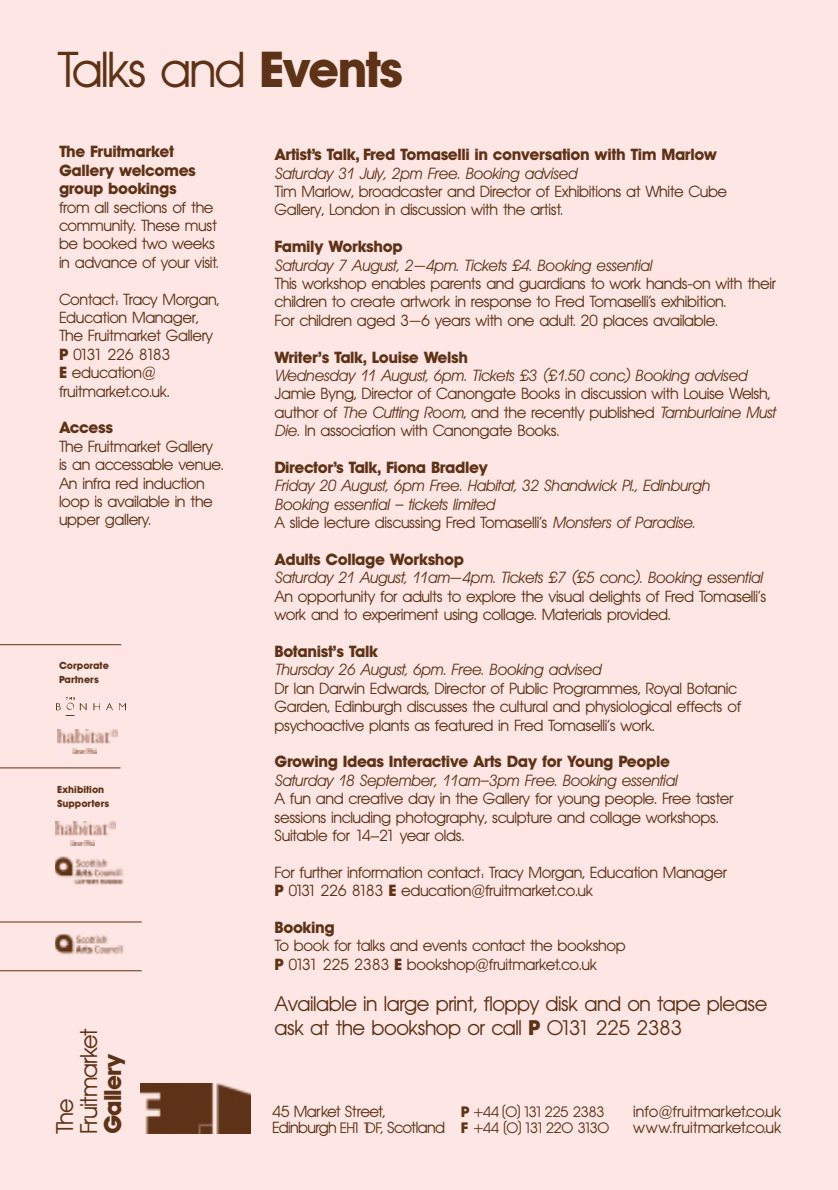
<style>
.page{position:relative;width:838px;height:1190px;background:#fde6e3}
.page>*{position:absolute;margin:0;border:0;box-sizing:border-box;transform-origin:0 0}
.t1{font:50px "Avant Garde BQ";letter-spacing:-.04em;color:#5e3217}
.t2{font:24px/24px "Avant Garde BQ";letter-spacing:-.04em;color:#5e3217}
.t3{font:700 24px "Avant Garde BQ";letter-spacing:-.04em;color:#5e3217}
.t4{font:21px/24px "Avant Garde BQ";letter-spacing:-.025em;color:#5e3217}
.t5{font:16px/18.4px "Avant Garde BQ";letter-spacing:-.025em;color:#5e3217}
.t6{font:italic 16px/18.4px "Avant Garde BQ";letter-spacing:-.015em;color:#5e3217}
.t7{font:700 16px/18.4px "Avant Garde BQ";letter-spacing:-.025em;color:#5e3217}
.t8{font:16px/16px "Avant Garde BQ";color:#5e3217}
.t9{font:16px "Avant Garde Two BQ";letter-spacing:-.12em;color:#5e3217}
.t10{font:15px/16px "Avant Garde BQ";letter-spacing:-.04em;color:#5e3217}
.t11{font:700 10px/14px "Avant Garde BQ";color:#5e3217}
.s1{font-weight:700}
.s2{font-family:"Avant Garde BQ";font-weight:700}
.s3{font-family:"Avant Garde Two BQ";font-weight:700}
.s4{font-family:"Avant Garde Two BQ"}
.s5{font-style:italic}
.s6{font-style:normal}
.s7{font-size:15px}
</style>
<div class="page">
<img style="left:56px;top:822px;width:60px;height:14px">
<svg style="left:70px;top:840px;width:25px;height:6px"></svg>
<img style="left:58px;top:730px;width:60px;height:14px">
<svg style="left:72px;top:748px;width:25px;height:6px"></svg>
<img style="left:55px;top:856px;width:69px;height:29px">
<img style="left:55px;top:934px;width:69px;height:21px">
<hr style="left:0;top:767px;width:121px;height:1px;background:#5e3217">
<hr style="left:0;top:644px;width:121px;height:1px;background:#5e3217">
<hr style="left:0;top:922px;width:142px;height:1px;background:#5e3217">
<hr style="left:0;top:970px;width:142px;height:1px;background:#5e3217">
<img style="left:141px;top:1083px;width:110px;height:50px">
<img style="left:56px;top:697px;width:70px;height:19px">
<h1 class="t1" style="left:57px;top:49px;width:348px">Talks and <span class="s1">Events</span></h1>
<p class="t7" style="left:59px;top:144px;width:138px">The Fruitmarket<br>Gallery welcomes group bookings</p>
<p class="t5" style="left:59px;top:199px;width:161px">from all sections of the community. These must be booked two weeks in advance of your visit.</p>
<p class="t5" style="left:59px;top:291px;width:162px">Contact: Tracy Morgan,<br>Education Manager,<br>The Fruitmarket Gallery</p>
<p class="t9" style="left:59px;top:348px;width:113px"><span class="s2">P</span> 0131 226 8183</p>
<p class="t5" style="left:59px;top:365px;width:112px"><span class="s3">E</span> education@ fruitmarket.co.uk.</p>
<p class="t7" style="left:59px;top:420px;width:56px">Access</p>
<p class="t5" style="left:59px;top:439px;width:166px">The Fruitmarket Gallery is an accessable venue.<br>An infra red induction loop is available in the upper gallery.</p>
<p class="t11" style="left:59px;top:660px;width:51px">Corporate<br>Partners</p>
<p class="t11" style="left:57px;top:784px;width:54px">Exhibition<br>Supporters</p>
<h2 class="t2" style="left:55px;top:1134px;width:108px;rotate:-90deg">The<br>Fruitmarket</h2>
<h2 class="t3" style="left:103px;top:1134px;width:82px;rotate:-90deg">Gallery</h2>
<p class="t7" style="left:274px;top:147px;width:444px">Artist’s Talk, Fred Tomaselli in conversation with Tim Marlow</p>
<p class="t6" style="left:274px;top:165px;width:304px">Saturday 31 July, 2pm Free. Booking advised</p>
<p class="t5" style="left:274px;top:184px;width:454px">Tim Marlow, broadcaster and Director of Exhibitions at White Cube<br>Gallery, London in discussion with the artist.</p>
<p class="t7" style="left:274px;top:239px;width:130px">Family Workshop</p>
<p class="t6" style="left:274px;top:257px;width:379px">Saturday 7 August, 2—4pm. Tickets £4. Booking essential</p>
<p class="t5" style="left:274px;top:276px;width:503px">This workshop enables parents and guardians to work hands-on with their children to create artwork in response to Fred Tomaselli’s exhibition.<br>For children aged 3—6 years with one adult. 2<span class="s4">0</span> places available.</p>
<p class="t7" style="left:274px;top:349px;width:195px">Writer’s Talk, Louise Welsh</p>
<p class="t6" style="left:274px;top:368px;width:474px">Wednesday 11 August, 6pm. Tickets £3 (£1.50 conc) Booking advised</p>
<p class="t5" style="left:274px;top:386px;width:503px">Jamie Byng, Director of Canongate Books in discussion with Louise Welsh, author of <span class="s5">The Cutting Room</span>, and the recently published <span class="s5">Tamburlaine Must<br>Die</span>. In association with Canongate Books.</p>
<p class="t7" style="left:274px;top:460px;width:215px">Director’s Talk, Fiona Bradley</p>
<p class="t6" style="left:274px;top:478px;width:437px">Friday 20 August, 6pm Free. Habitat, 32 Shandwick Pl., Edinburgh<br>Booking essential – tickets limited<br><span class="s6">A slide lecture discussing Fred Tomaselli’s</span> Monsters of Paradise.</p>
<p class="t7" style="left:274px;top:552px;width:191px">Adults Collage Workshop</p>
<p class="t6" style="left:274px;top:570px;width:490px">Saturday 21 August, 11am—4pm. Tickets £7 (£5 conc). Booking essential</p>
<p class="t5" style="left:274px;top:589px;width:493px">An opportunity for adults to explore the visual delights of Fred Tomaselli’s work and to experiment using collage. Materials provided.</p>
<p class="t7" style="left:274px;top:644px;width:105px">Botanist’s Talk</p>
<p class="t6" style="left:274px;top:662px;width:328px">Thursday 26 August, 6pm. Free. Booking advised</p>
<p class="t5" style="left:274px;top:681px;width:468px">Dr Ian Darwin Edwards, Director of Public Programmes, Royal Botanic<br>Garden, Edinburgh discusses the cultural and physiological effects of psychoactive plants as featured in Fred Tomaselli’s work.</p>
<p class="t7" style="left:274px;top:754px;width:397px">Growing Ideas Interactive Arts Day for Young People</p>
<p class="t6" style="left:274px;top:773px;width:404px">Saturday 18 September, 11am–3pm Free. Booking essential</p>
<p class="t5" style="left:274px;top:791px;width:460px">A fun and creative day in the Gallery for young people. Free taster sessions including photography, sculpture and collage workshops.<br>Suitable for 14–21 year olds.</p>
<p class="t5" style="left:274px;top:865px;width:454px">For further information contact: Tracy Morgan, Education Manager<br><span class="s1">P</span> <span class="s4">0131 226 8183</span> <span class="s1">E</span> education@fruitmarket.co.uk</p>
<p class="t7" style="left:274px;top:920px;width:62px">Booking</p>
<p class="t5" style="left:274px;top:938px;width:353px">To book for talks and events contact the bookshop<br><span class="s1">P</span> <span class="s4">0131 225 2383</span> <span class="s1">E</span> bookshop@fruitmarket.co.uk</p>
<h3 class="t4" style="left:274px;top:993px;width:494px">Available in large print, floppy disk and on tape please ask at the bookshop or call <span class="s1">P</span> 0131 225 2383</h3>
<p class="t5" style="left:272px;top:1105px;width:174px;line-height:16px">45 Market Street,<br>Edinburgh <span class="s7">EH11DF,</span> Scotland</p>
<p class="t10" style="left:461px;top:1105px;width:150px"><span class="s1">P</span> +44 [0]131225 2383<br><span class="s1">F</span> +44 [0]131220 3130</p>
<p class="t8" style="left:633px;top:1105px;width:150px">info@fruitmarket.co.uk www.fruitmarket.co.uk</p>
</div>
